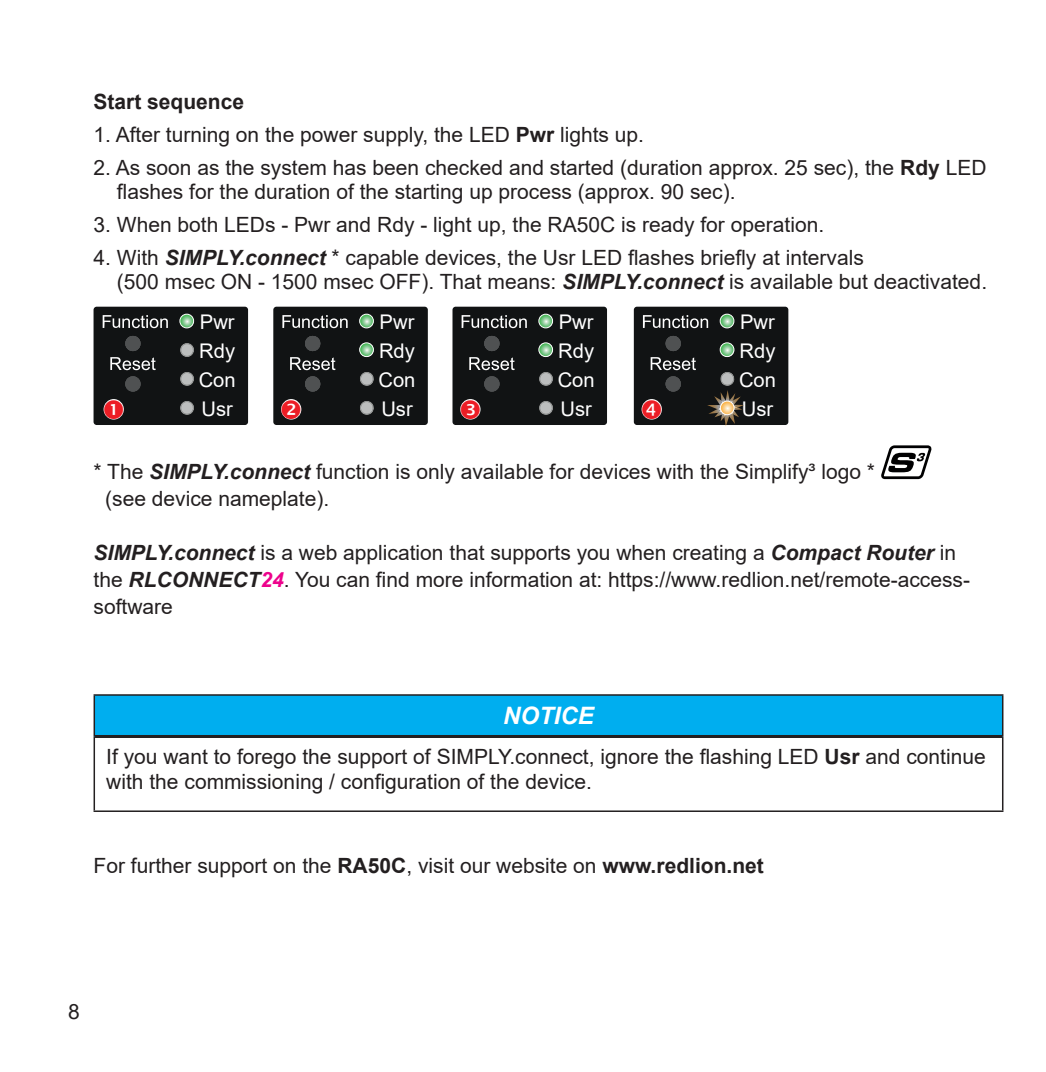
<style>
.page{position:relative;width:1046px;height:1072px;background:#fff}
.page>*{position:absolute;margin:0;border:0;box-sizing:border-box;transform-origin:0 0}
.t1{font:italic 700 24px "Arial";color:#fff}
.t2{font:21px/27px "Arial";color:#231f20}
.t3{font:700 21px "Arial";color:#231f20}
.t4{font:20.1px/28.8px "Arial";color:#fff;text-align:justify}
.s1{font-weight:700}
.s2{font-weight:700;font-style:italic}
.s3{font-weight:700;font-style:italic;color:#ed028c}
</style>
<div class="page">
<svg style="left:881px;top:445px;width:51px;height:34px"></svg>
<div style="left:94px;top:307px;width:154px;height:118px;background:#111314;border-radius:3px"></div>
<svg style="left:179px;top:314px;width:16px;height:14px"></svg>
<svg style="left:180px;top:343px;width:14px;height:14px"></svg>
<svg style="left:180px;top:372px;width:14px;height:14px"></svg>
<svg style="left:180px;top:401px;width:14px;height:14px"></svg>
<svg style="left:125px;top:336px;width:16px;height:15px"></svg>
<svg style="left:125px;top:376px;width:16px;height:15px"></svg>
<svg style="left:103px;top:315px;width:65px;height:13px"></svg>
<svg style="left:110px;top:357px;width:46px;height:13px"></svg>
<svg style="left:180px;top:314px;width:14px;height:14px"></svg>
<div style="left:180px;top:314px;width:14px;height:14px;border:1px solid #fff;border-radius:50%"></div>
<div style="left:273px;top:307px;width:155px;height:118px;background:#111314;border-radius:3px"></div>
<svg style="left:359px;top:314px;width:14px;height:14px"></svg>
<svg style="left:360px;top:372px;width:14px;height:14px"></svg>
<svg style="left:360px;top:401px;width:14px;height:14px"></svg>
<svg style="left:305px;top:336px;width:16px;height:15px"></svg>
<svg style="left:305px;top:376px;width:16px;height:15px"></svg>
<svg style="left:282px;top:315px;width:66px;height:13px"></svg>
<svg style="left:290px;top:357px;width:45px;height:13px"></svg>
<svg style="left:359px;top:343px;width:15px;height:14px"></svg>
<div style="left:360px;top:343px;width:14px;height:14px;border:1px solid #fff;border-radius:50%"></div>
<svg style="left:360px;top:314px;width:13px;height:14px"></svg>
<div style="left:360px;top:314px;width:14px;height:14px;border:1px solid #fff;border-radius:50%"></div>
<div style="left:452px;top:307px;width:155px;height:118px;background:#111314;border-radius:3px"></div>
<svg style="left:538px;top:314px;width:15px;height:14px"></svg>
<svg style="left:538px;top:343px;width:16px;height:14px"></svg>
<svg style="left:539px;top:372px;width:14px;height:14px"></svg>
<svg style="left:539px;top:401px;width:14px;height:14px"></svg>
<svg style="left:484px;top:336px;width:16px;height:15px"></svg>
<svg style="left:484px;top:376px;width:16px;height:15px"></svg>
<svg style="left:462px;top:315px;width:65px;height:13px"></svg>
<svg style="left:469px;top:357px;width:46px;height:13px"></svg>
<svg style="left:539px;top:343px;width:14px;height:13px"></svg>
<div style="left:539px;top:343px;width:14px;height:14px;border:1px solid #fff;border-radius:50%"></div>
<svg style="left:539px;top:314px;width:14px;height:14px"></svg>
<div style="left:539px;top:314px;width:14px;height:14px;border:1px solid #fff;border-radius:50%"></div>
<div style="left:634px;top:307px;width:154px;height:118px;background:#111314;border-radius:3px"></div>
<svg style="left:719px;top:314px;width:16px;height:14px"></svg>
<svg style="left:719px;top:343px;width:16px;height:14px"></svg>
<svg style="left:665px;top:336px;width:16px;height:15px"></svg>
<svg style="left:665px;top:376px;width:16px;height:15px"></svg>
<svg style="left:643px;top:315px;width:65px;height:13px"></svg>
<svg style="left:651px;top:357px;width:45px;height:13px"></svg>
<svg style="left:707px;top:372px;width:37px;height:54px"></svg>
<svg style="left:720px;top:401px;width:14px;height:14px"></svg>
<div style="left:720px;top:401px;width:14px;height:14px;border:1px solid #fff;border-radius:50%"></div>
<svg style="left:720px;top:343px;width:14px;height:13px"></svg>
<div style="left:720px;top:343px;width:14px;height:14px;border:1px solid #fff;border-radius:50%"></div>
<svg style="left:720px;top:314px;width:14px;height:14px"></svg>
<div style="left:720px;top:314px;width:14px;height:14px;border:1px solid #fff;border-radius:50%"></div>
<div style="left:104px;top:399px;width:20px;height:20px;border:1px solid #fff;border-radius:50%"></div>
<div style="left:281px;top:399px;width:20px;height:20px;border:1px solid #fff;border-radius:50%"></div>
<div style="left:460px;top:399px;width:21px;height:20px;border:1px solid #fff;border-radius:50%"></div>
<div style="left:642px;top:399px;width:20px;height:20px;border:1px solid #fff;border-radius:50%"></div>
<div style="left:94px;top:695px;width:909px;height:41px;background:#00aeef"></div>
<hr style="left:95px;top:735px;width:907px;height:3px;background:#231f20">
<hr style="left:94px;top:694px;width:909px;height:1px;background:#231f20">
<hr style="left:94px;top:695px;width:1px;height:41px;background:#231f20">
<hr style="left:1002px;top:695px;width:1px;height:41px;background:#231f20">
<hr style="left:94px;top:736px;width:1px;height:74px;background:#231f20">
<hr style="left:1002px;top:736px;width:1px;height:74px;background:#231f20">
<hr style="left:94px;top:810px;width:909px;height:2px;background:#231f20">
<svg style="left:104px;top:400px;width:19px;height:19px"></svg>
<svg style="left:282px;top:400px;width:19px;height:19px"></svg>
<svg style="left:461px;top:400px;width:19px;height:19px"></svg>
<svg style="left:642px;top:400px;width:19px;height:19px"></svg>
<p class="t3" style="left:94px;top:87px;width:152px">Start sequence</p>
<p class="t2" style="left:94px;top:121px;width:552px">1. After turning on the power supply, the LED <span class="s1">Pwr</span> lights up.</p>
<p class="t2" style="left:117px;top:155px;width:871px;line-height:24px;text-indent:-23px">2. As soon as the system has been checked and started (duration approx. 25 sec), the <span class="s1">Rdy</span> LED flashes for the duration of the starting up process (approx. 90 sec).</p>
<p class="t2" style="left:94px;top:211px;width:732px">3. When both LEDs - Pwr and Rdy - light up, the RA50C is ready for operation.</p>
<p class="t2" style="left:117px;top:245px;width:872px;line-height:24px;text-indent:-23px">4. With <span class="s2">SIMPLY.connect</span> * capable devices, the Usr LED flashes briefly at intervals<br>(500 msec ON - 1500 msec OFF). That means: <span class="s2">SIMPLY.connect</span> is available but deactivated.</p>
<p class="t4" style="left:199px;top:307px;width:39px">Pwr Rdy Con Usr</p>
<p class="t4" style="left:379px;top:307px;width:39px">Pwr Rdy Con Usr</p>
<p class="t4" style="left:558px;top:307px;width:39px">Pwr Rdy Con Usr</p>
<p class="t4" style="left:739px;top:307px;width:39px">Pwr Rdy Con Usr</p>
<p class="t2" style="left:105px;top:458px;width:771px;text-indent:-12px">* The <span class="s2">SIMPLY.connect</span> function is only available for devices with the Simplify³ logo * (see device nameplate).</p>
<p class="t2" style="left:94px;top:539px;width:878px"><span class="s2">SIMPLY.connect</span> is a web application that supports you when creating a <span class="s2">Compact Router</span> in the <span class="s2">RLCONNECT</span><span class="s3">24</span>. You can find more information at: https://www.redlion.net/remote-access&shy;software</p>
<p class="t1" style="left:503px;top:700px;width:92px">NOTICE</p>
<p class="t2" style="left:106px;top:743px;width:881px;line-height:25.5px">If you want to forego the support of SIMPLY.connect, ignore the flashing LED <span class="s1">Usr</span> and continue with the commissioning / configuration of the device.</p>
<p class="t2" style="left:94px;top:852px;width:672px">For further support on the <span class="s1">RA50C</span>, visit our website on <span class="s1">www redlion net</span></p>
<p class="t2" style="left:68px;top:998px;width:13px">8</p>
</div>
